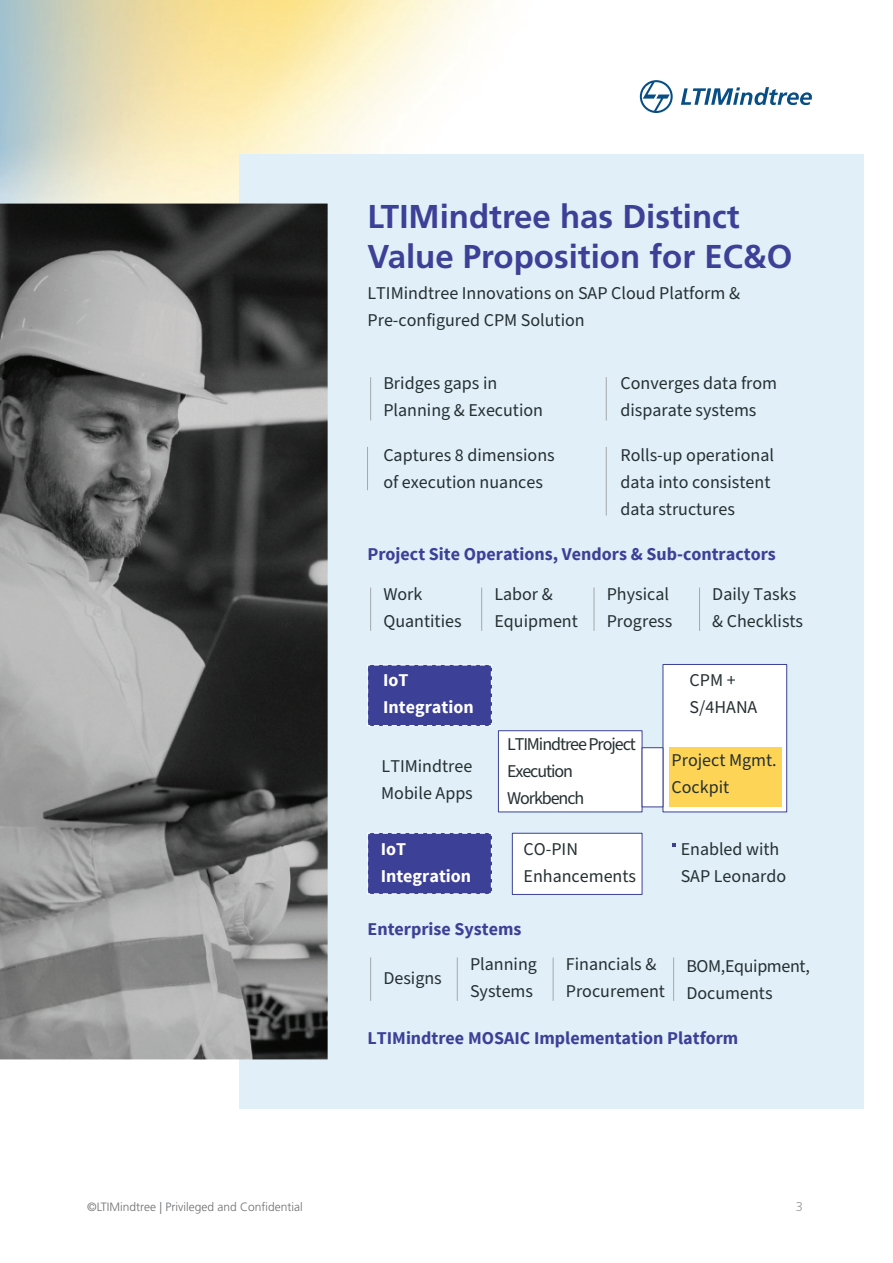
<style>
.page{position:relative;width:893px;height:1263px;background:#fff}
.page>*{position:absolute;margin:0;border:0;box-sizing:border-box;transform-origin:0 0}
.t1{font:700 33px/39.6px "Frutiger LT Pro";color:#3c4097}
.t2{font:18px/27px "Source Sans Pro";color:#253032}
.t3{font:700 18px "Source Sans Pro";color:#3c4097}
.t4{font:18px/27px "Source Sans Pro";letter-spacing:-.06em;color:#253032}
.t5{font:700 18px/27px "Source Sans Pro";color:#fff}
.t6{font:18px/27px "Source Sans Pro";letter-spacing:-.02em;color:#253032}
.t7{font:300 12.75px "Frutiger LT Pro";color:#96979a}
.t8{font:300 12px "Frutiger LT Pro";color:#6d6e71}
</style>
<div class="page">
<svg style="left:640px;top:80px;width:33px;height:33px"></svg>
<svg style="left:681px;top:87px;width:131px;height:18px"></svg>
<div style="left:239px;top:154px;width:625px;height:955px;background:#e1eff8"></div>
<hr style="left:370px;top:377px;width:1px;height:43px;background:#a5a8ab">
<hr style="left:370px;top:587px;width:1px;height:44px;background:#a5a8ab">
<hr style="left:481px;top:587px;width:1px;height:44px;background:#a5a8ab">
<hr style="left:594px;top:587px;width:1px;height:44px;background:#a5a8ab">
<hr style="left:699px;top:587px;width:1px;height:44px;background:#a5a8ab">
<hr style="left:370px;top:957px;width:1px;height:44px;background:#a5a8ab">
<hr style="left:457px;top:957px;width:1px;height:44px;background:#a5a8ab">
<hr style="left:553px;top:957px;width:1px;height:44px;background:#a5a8ab">
<hr style="left:673px;top:957px;width:1px;height:44px;background:#a5a8ab">
<hr style="left:367px;top:447px;width:1px;height:43px;background:#a5a8ab">
<hr style="left:606px;top:377px;width:1px;height:43px;background:#a5a8ab">
<hr style="left:606px;top:447px;width:1px;height:69px;background:#a5a8ab">
<img style="left:0;top:204px;width:328px;height:855px">
<div style="left:367px;top:664px;width:125px;height:62px;background:#3c4097"></div>
<div style="left:367px;top:833px;width:125px;height:62px;background:#3c4097"></div>
<div style="left:512px;top:833px;width:130px;height:62px;background:#fff;border:1px solid #3c4097"></div>
<div style="left:498px;top:730px;width:144px;height:82px;background:#fff;border:1px solid #3c4097"></div>
<div style="left:663px;top:664px;width:124px;height:148px;background:#fff;border:1px solid #3c4097"></div>
<div style="left:669px;top:748px;width:113px;height:59px;background:#fdd455"></div>
<svg style="left:672px;top:844px;width:4px;height:3px"></svg>
<div style="left:642px;top:748px;width:21px;height:59px;background:#fff"></div>
<h1 class="t1" style="left:367px;top:197px;width:426px">LTIMindtree has Distinct<br>Value Proposition for EC&amp;O</h1>
<p class="t2" style="left:368px;top:280px;width:374px">LTIMindtree Innovations on SAP Cloud Platform &amp;<br>Pre-configured CPM Solution</p>
<p class="t2" style="left:383px;top:371px;width:161px">Bridges gaps in<br>Planning &amp; Execution</p>
<p class="t2" style="left:620px;top:371px;width:158px">Converges data from disparate systems</p>
<p class="t2" style="left:620px;top:442px;width:155px">Rolls-up operational data into consistent data structures</p>
<p class="t2" style="left:383px;top:442px;width:173px">Captures 8 dimensions of execution nuances</p>
<p class="t3" style="left:368px;top:543px;width:410px">Project Site Operations, Vendors &amp; Sub-contractors</p>
<p class="t2" style="left:383px;top:581px;width:80px">Work<br>Quantities</p>
<p class="t2" style="left:494px;top:581px;width:85px">Labor &amp;<br>Equipment</p>
<p class="t2" style="left:607px;top:581px;width:67px">Physical<br>Progress</p>
<p class="t2" style="left:712px;top:581px;width:92px">Daily Tasks &amp; Checklists</p>
<p class="t5" style="left:383px;top:667px;width:92px">IoT<br>Integration</p>
<p class="t2" style="left:381px;top:753px;width:93px">LTIMindtree<br>Mobile Apps</p>
<p class="t5" style="left:381px;top:836px;width:92px">IoT<br>Integration</p>
<p class="t4" style="left:507px;top:731px;width:130px">LTIMindtree Project<br>Execution<br>Workbench</p>
<p class="t2" style="left:690px;top:667px;width:69px">CPM +<br>S/4HANA</p>
<p class="t2" style="left:672px;top:747px;width:107px">Project Mgmt.<br>Cockpit</p>
<p class="t2" style="left:524px;top:836px;width:114px">CO-PIN<br>Enhancements</p>
<p class="t2" style="left:681px;top:836px;width:107px">Enabled with<br>SAP Leonardo</p>
<p class="t3" style="left:368px;top:918px;width:156px">Enterprise Systems</p>
<p class="t2" style="left:383px;top:965px;width:60px">Designs</p>
<p class="t2" style="left:470px;top:951px;width:68px">Planning<br>Systems</p>
<p class="t2" style="left:566px;top:951px;width:101px">Financials &amp;<br>Procurement</p>
<p class="t6" style="left:686px;top:953px;width:125px">BOM,Equipment,<br>Documents</p>
<p class="t3" style="left:368px;top:1026px;width:372px">LTIMindtree MOSAIC Implementation Platform</p>
<p class="t8" style="left:87px;top:1200px;width:217px">©LTIMindtree | Privileged and Confidential</p>
<p class="t7" style="left:796px;top:1199px;width:9px">3</p>
</div>
